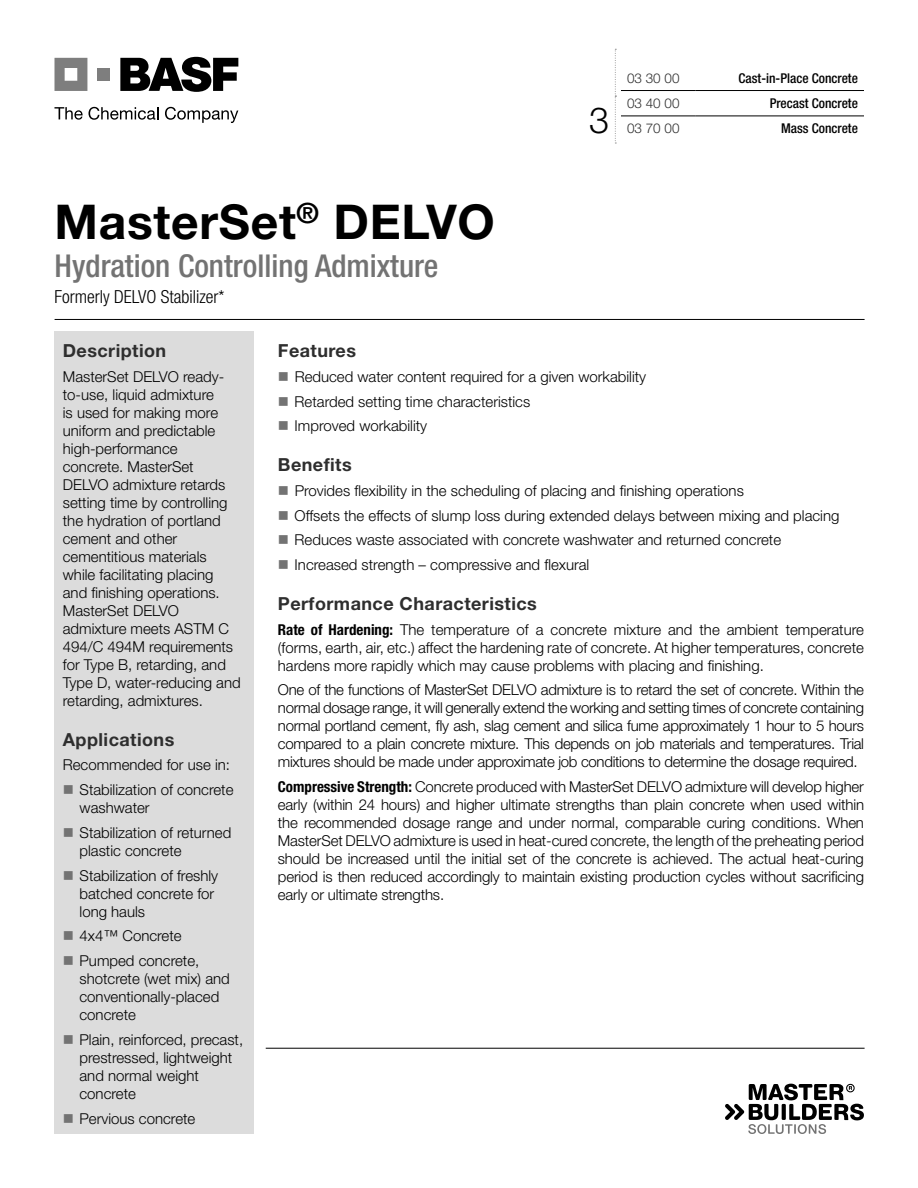
<style>
.page{position:relative;width:918px;height:1188px;background:#fff}
.page>*{position:absolute;margin:0;border:0;box-sizing:border-box;transform-origin:0 0}
.t1{font:700 48px "Helvetica Neue LT Std";letter-spacing:.015em;color:#000}
.t2{font:300 36px "Helvetica Neue LT Std";color:#000}
.t3{font:500 condensed 31.5px "Helvetica Neue LT Std";color:#737373}
.t4{font:700 18px "Helvetica Neue LT Std";letter-spacing:.025em;color:#2e2e2e}
.t5{font:300 condensed 18px "Helvetica Neue LT Std";color:#000}
.t6{font:300 15px/18px "Helvetica Neue LT Std";color:#000}
.t7{font:500 condensed 13.5px "Helvetica Neue LT Std";color:#000}
.t8{font:300 13.5px "Helvetica Neue LT Std";color:#2e2e2e}
.s1{font-weight:700;font-stretch:condensed}
</style>
<div class="page">
<svg style="left:54px;top:107px;width:29px;height:13px"></svg>
<svg style="left:89px;top:107px;width:69px;height:13px"></svg>
<svg style="left:165px;top:107px;width:73px;height:16px"></svg>
<svg style="left:120px;top:57px;width:118px;height:35px"></svg>
<svg style="left:55px;top:58px;width:32px;height:33px"></svg>
<div style="left:98px;top:68px;width:12px;height:13px;background:#7e7e7e"></div>
<hr style="left:55px;top:319px;width:810px;height:1px;background:#000">
<div style="left:54px;top:331px;width:200px;height:803px;background:#dcdcdc"></div>
<svg style="left:725px;top:1084px;width:139px;height:50px"></svg>
<hr style="left:266px;top:1048px;width:599px;height:1px;background:#000">
<svg style="left:615px;top:49px;width:1px;height:95px"></svg>
<hr style="left:621px;top:116px;width:74px;height:1px;background:#000">
<hr style="left:695px;top:116px;width:169px;height:1px;background:#000">
<hr style="left:621px;top:90px;width:74px;height:1px;background:#000">
<hr style="left:695px;top:90px;width:169px;height:1px;background:#000">
<h1 class="t1" style="left:55px;top:192px;width:442px">MasterSet<sup>®</sup> DELVO</h1>
<h3 class="t3" style="left:55px;top:247px;width:385px">Hydration Controlling Admixture</h3>
<p class="t5" style="left:55px;top:286px;width:171px">Formerly DELVO Stabilizer*</p>
<h2 class="t2" style="left:589px;top:98px;width:22px">3</h2>
<p class="t8" style="left:627px;top:70px;width:54px">03 30 00</p>
<p class="t7" style="left:739px;top:70px;width:121px">Cast-in-Place Concrete</p>
<p class="t8" style="left:627px;top:95px;width:54px">03 40 00</p>
<p class="t7" style="left:770px;top:95px;width:90px">Precast Concrete</p>
<p class="t8" style="left:627px;top:120px;width:54px">03 70 00</p>
<p class="t7" style="left:781px;top:121px;width:78px">Mass Concrete</p>
<p class="t4" style="left:63px;top:339px;width:105px">Description</p>
<p class="t6" style="left:63px;top:367px;width:179px">MasterSet DELVO ready&shy;to-use, liquid admixture<br>is used for making more uniform and predictable high-performance concrete. MasterSet<br>DELVO admixture retards setting time by controlling the hydration of portland cement and other cementitious materials while facilitating placing and finishing operations.<br>MasterSet DELVO admixture meets ASTM C<br>494/C 494M requirements for Type B, retarding, and<br>Type D, water-reducing and retarding, admixtures.</p>
<p class="t4" style="left:63px;top:728px;width:113px">Applications</p>
<p class="t6" style="left:63px;top:752px;width:172px;line-height:24.8px;text-align:right">Recommended for use in:<br>Stabilization of concrete</p>
<p class="t6" style="left:80px;top:795px;width:153px;line-height:24.8px">washwater<br>Stabilization of returned</p>
<p class="t6" style="left:80px;top:838px;width:140px;line-height:24.8px">plastic concrete<br>Stabilization of freshly</p>
<p class="t6" style="left:80px;top:884px;width:136px">batched concrete for long hauls</p>
<p class="t6" style="left:80px;top:923px;width:121px;line-height:24.8px">4x4™ Concrete<br>Pumped concrete,</p>
<p class="t6" style="left:80px;top:969px;width:152px">shotcrete (wet mix) and conventionally-placed concrete</p>
<p class="t6" style="left:80px;top:1030px;width:165px">Plain, reinforced, precast, prestressed, lightweight and normal weight concrete</p>
<p class="t6" style="left:80px;top:1109px;width:117px">Pervious concrete</p>
<p class="t4" style="left:278px;top:339px;width:80px">Features</p>
<p class="t6" style="left:295px;top:364px;width:353px;line-height:24.8px">Reduced water content required for a given workability<br>Retarded setting time characteristics<br>Improved workability</p>
<p class="t4" style="left:278px;top:453px;width:75px">Benefits</p>
<p class="t6" style="left:295px;top:478px;width:546px;line-height:24.8px">Provides flexibility in the scheduling of placing and finishing operations<br>Offsets the effects of slump loss during extended delays between mixing and placing Reduces waste associated with concrete washwater and returned concrete Increased strength – compressive and flexural</p>
<p class="t4" style="left:278px;top:592px;width:260px">Performance Characteristics</p>
<p class="t6" style="left:278px;top:620px;width:588px;text-align:justify"><span class="s1">Rate of Hardening:</span> The temperature of a concrete mixture and the ambient temperature (forms, earth, air, etc.) affect the hardening rate of concrete. At higher temperatures, concrete hardens more rapidly which may cause problems with placing and finishing.</p>
<p class="t6" style="left:278px;top:681px;width:588px;text-align:justify">One of the functions of MasterSet DELVO admixture is to retard the set of concrete. Within the normal dosage range, it will generally extend the working and setting times of concrete containing normal portland cement, fly ash, slag cement and silica fume approximately 1 hour to 5 hours compared to a plain concrete mixture. This depends on job materials and temperatures. Trial mixtures should be made under approximate job conditions to determine the dosage required.</p>
<p class="t6" style="left:278px;top:777px;width:588px;text-align:justify"><span class="s1">Compressive Strength:</span> Concrete produced with MasterSet DELVO admixture will develop higher early (within 24 hours) and higher ultimate strengths than plain concrete when used within the recommended dosage range and under normal, comparable curing conditions. When MasterSet DELVO admixture is used in heat-cured concrete, the length of the preheating period should be increased until the initial set of the concrete is achieved. The actual heat-curing period is then reduced accordingly to maintain existing production cycles without sacrificing early or ultimate strengths.</p>
</div>
